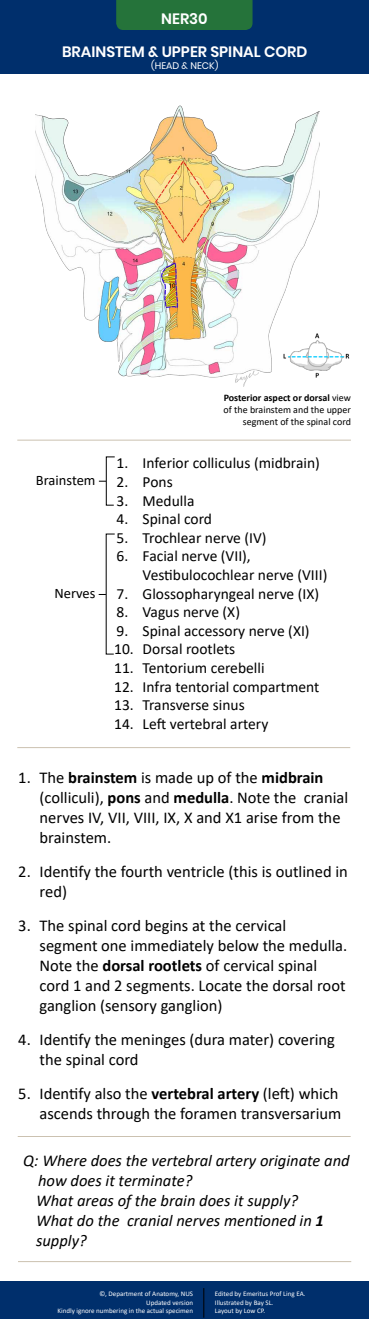
<style>
.page{position:relative;width:369px;height:1319px;background:#fff}
.page>*{position:absolute;margin:0;border:0;box-sizing:border-box;transform-origin:0 0}
.t1{font:16.5px/20px "Calibri";color:#000}
.t2{font:italic 16.5px/20px "Calibri";color:#000}
.t3{font:15.5px/18.6px "Calibri";color:#000}
.t4{font:600 15px "Poppins";color:#fff}
.t5{font:14.5px "Calibri";color:#000}
.t6{font:10px/12px "Calibri";color:#000;text-align:right}
.t7{font:9.5px "Poppins";color:#fff}
.t8{font:7px/8.4px "Calibri";color:#fff}
.s1{font-weight:700}
</style>
<div class="page">
<div style="left:0;top:1280px;width:369px;height:38px;background:#002f6c"></div>
<hr style="left:203px;top:1287px;width:1px;height:30px;background:#000">
<div style="left:0;top:0;width:369px;height:74px;background:#002f6c"></div>
<div style="left:116px;top:0;width:136px;height:30px;background:#25733a"></div>
<hr style="left:18px;top:1260px;width:333px;height:1px;background:#cbc1b0">
<hr style="left:18px;top:1135px;width:332px;height:1px;background:#cbc1b0">
<hr style="left:17px;top:747px;width:333px;height:1px;background:#cbc1b0">
<hr style="left:17px;top:439px;width:334px;height:1px;background:#cbc1b0">
<svg style="left:99px;top:533px;width:16px;height:121px"></svg>
<svg style="left:99px;top:456px;width:16px;height:49px"></svg>
<img style="left:35px;top:105px;width:284px;height:282px">
<img style="left:282px;top:332px;width:68px;height:47px">
<p class="t4" style="left:161px;top:10px;width:48px">NER30</p>
<p class="t4" style="left:62px;top:43px;width:247px">BRAINSTEM &amp; UPPER SPINAL CORD</p>
<p class="t7" style="left:151px;top:60px;width:69px">(HEAD &amp; NECK)</p>
<p class="t5" style="left:36px;top:470px;width:61px">Brainstem</p>
<p class="t5" style="left:54px;top:583px;width:43px">Nerves</p>
<p class="t6" style="left:223px;top:391px;width:129px"><span class="s1">Posterior aspect or dorsal</span> view of the brainstem and the upper segment of the spinal cord</p>
<p class="t3" style="left:116px;top:453px;width:205px">1. Inferior colliculus (midbrain)</p>
<p class="t3" style="left:116px;top:472px;width:58px">2. Pons</p>
<p class="t3" style="left:116px;top:490px;width:79px">3. Medulla</p>
<p class="t3" style="left:116px;top:509px;width:97px">4. Spinal cord</p>
<p class="t3" style="left:116px;top:528px;width:151px">5. Trochlear nerve (IV)</p>
<p class="t3" style="left:142px;top:546px;width:186px;text-indent:-26px">6. Facial nerve (VII),<br>Vestibulocochlear nerve (VIII)</p>
<p class="t3" style="left:116px;top:583px;width:204px">7. Glossopharyngeal nerve (IX)</p>
<p class="t3" style="left:116px;top:602px;width:125px">8. Vagus nerve (X)</p>
<p class="t3" style="left:116px;top:621px;width:194px">9. Spinal accessory nerve (XI)</p>
<p class="t3" style="left:114px;top:639px;width:122px">10. Dorsal rootlets</p>
<p class="t3" style="left:114px;top:658px;width:152px">11. Tentorium cerebelli</p>
<p class="t3" style="left:114px;top:676px;width:206px">12. Infra tentorial compartment</p>
<p class="t3" style="left:114px;top:695px;width:132px">13. Transverse sinus</p>
<p class="t3" style="left:114px;top:714px;width:155px">14. Left vertebral artery</p>
<p class="t1" style="left:40px;top:766px;width:310px;text-indent:-21px">1. The <span class="s1">brainstem</span> is made up of the <span class="s1">midbrain </span>(colliculi), <span class="s1">pons</span> and <span class="s1">medulla</span>. Note the cranial nerves IV, VII, VIII, IX, X and X1 arise from the brainstem.</p>
<p class="t1" style="left:40px;top:860px;width:309px;text-indent:-21px">2. Identify the fourth ventricle (this is outlined in red)</p>
<p class="t1" style="left:40px;top:914px;width:309px;text-indent:-21px">3. The spinal cord begins at the cervical segment one immediately below the medulla.<br>Note the <span class="s1">dorsal rootlets</span> of cervical spinal cord 1 and 2 segments. Locate the dorsal root ganglion (sensory ganglion)</p>
<p class="t1" style="left:40px;top:1029px;width:297px;text-indent:-21px">4. Identify the meninges (dura mater) covering the spinal cord</p>
<p class="t1" style="left:18px;top:1083px;width:324px;text-align:right">5. Identify also the <span class="s1">vertebral artery</span> (left) which ascends through the foramen transversarium</p>
<p class="t2" style="left:36px;top:1149px;width:315px;text-indent:-13px">Q: Where does the vertebral artery originate and how does it terminate?<br>What areas of the brain does it supply?<br>What do the cranial nerves mentioned in <span class="s1">1 </span>supply?</p>
<p class="t8" style="left:57px;top:1289px;width:137px;text-align:right">©, Department of Anatomy, NUS<br>Updated version<br>Kindly ignore numbering in the actual specimen</p>
<p class="t8" style="left:215px;top:1289px;width:92px">Edited by Emeritus Prof Ling EA.<br>Illustrated by Bay SL.<br>Layout by Low CP.</p>
</div>
